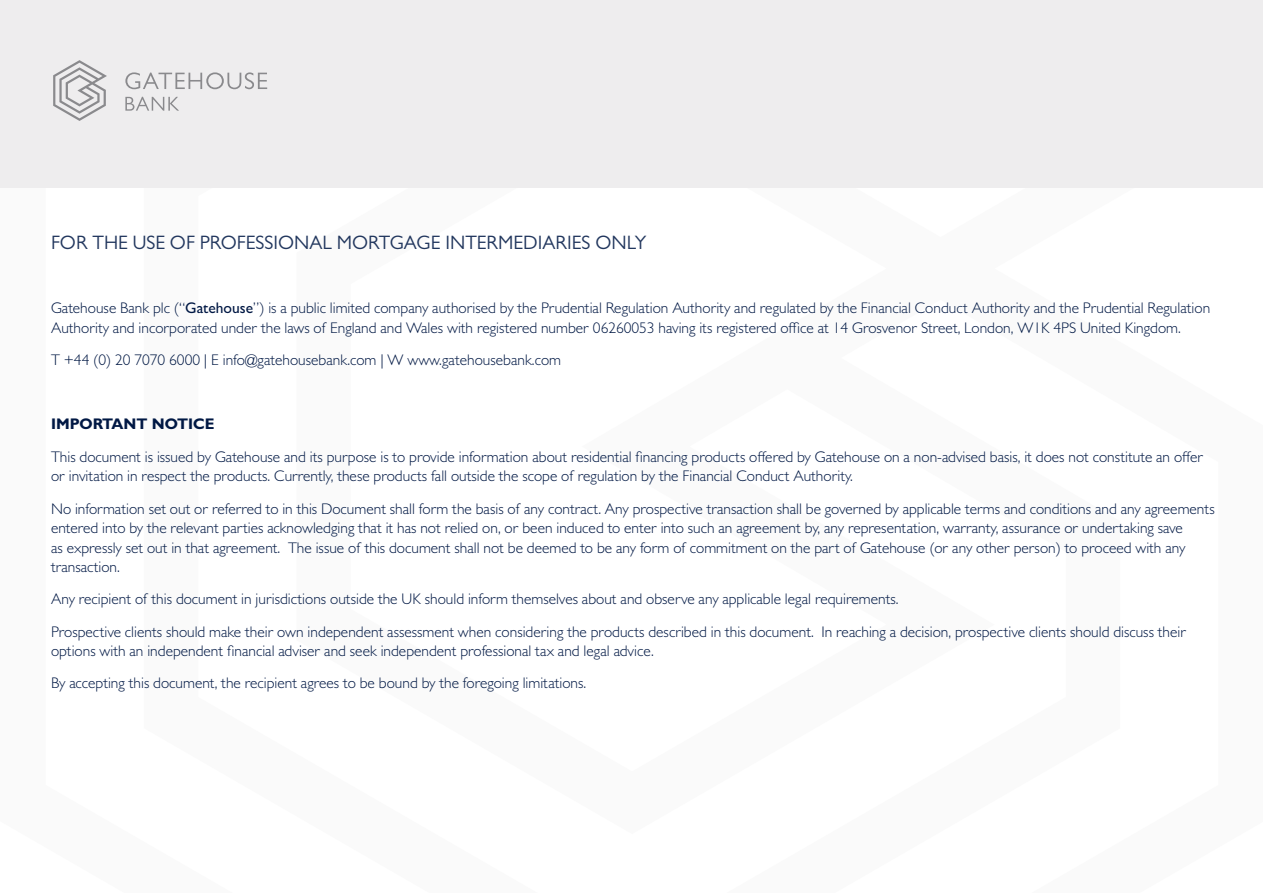
<style>
.page{position:relative;width:1263px;height:893px;background:#fff}
.page>*{position:absolute;margin:0;border:0;box-sizing:border-box;transform-origin:0 0}
.t1{font:19.5px "Gill Sans MT Std";color:#22375e}
.t2{font:300 15.45px/19.5px "Gill Sans MT Std";color:#001844}
.t3{font:700 15.45px "Gill Sans MT Std";color:#001844}
.s1{font-weight:500}
</style>
<div class="page">
<div style="left:0;top:0;width:1263px;height:187px;background:#eeedee"></div>
<svg style="left:125px;top:72px;width:142px;height:17px"></svg>
<svg style="left:125px;top:97px;width:54px;height:14px"></svg>
<svg style="left:53px;top:60px;width:54px;height:61px"></svg>
<p class="t1" style="left:51px;top:231px;width:597px">FOR THE USE OF PROFESSIONAL MORTGAGE INTERMEDIARIES ONLY</p>
<p class="t2" style="left:51px;top:298px;width:1161px">Gatehouse Bank plc (“<span class="s1">Gatehouse</span>”) is a public limited company authorised by the Prudential Regulation Authority and regulated by the Financial Conduct Authority and the Prudential Regulation<br>Authority and incorporated under the laws of England and Wales with registered number 06260053 having its registered office at 14 Grosvenor Street, London, W1K 4PS United Kingdom.</p>
<p class="t2" style="left:51px;top:350px;width:512px">T +44 (0) 20 7070 6000 | E info@gatehousebank.com | W www.gatehousebank.com</p>
<p class="t3" style="left:51px;top:415px;width:165px">IMPORTANT NOTICE</p>
<p class="t2" style="left:51px;top:447px;width:1154px">This document is issued by Gatehouse and its purpose is to provide information about residential financing products offered by Gatehouse on a non-advised basis, it does not constitute an offer or invitation in respect the products. Currently, these products fall outside the scope of regulation by the Financial Conduct Authority.</p>
<p class="t2" style="left:51px;top:498px;width:1165px">No information set out or referred to in this Document shall form the basis of any contract. Any prospective transaction shall be governed by applicable terms and conditions and any agreements entered into by the relevant parties acknowledging that it has not relied on, or been induced to enter into such an agreement by, any representation, warranty, assurance or undertaking save<br>as expressly set out in that agreement. The issue of this document shall not be deemed to be any form of commitment on the part of Gatehouse (or any other person) to proceed with any transaction.</p>
<p class="t2" style="left:51px;top:583px;width:1137px;line-height:32.2px">Any recipient of this document in jurisdictions outside the UK should inform themselves about and observe any applicable legal requirements.<br>Prospective clients should make their own independent assessment when considering the products described in this document. In reaching a decision, prospective clients should discuss their</p>
<p class="t2" style="left:51px;top:634px;width:604px;line-height:32.2px">options with an independent financial adviser and seek independent professional tax and legal advice.<br>By accepting this document, the recipient agrees to be bound by the foregoing limitations.</p>
</div>
